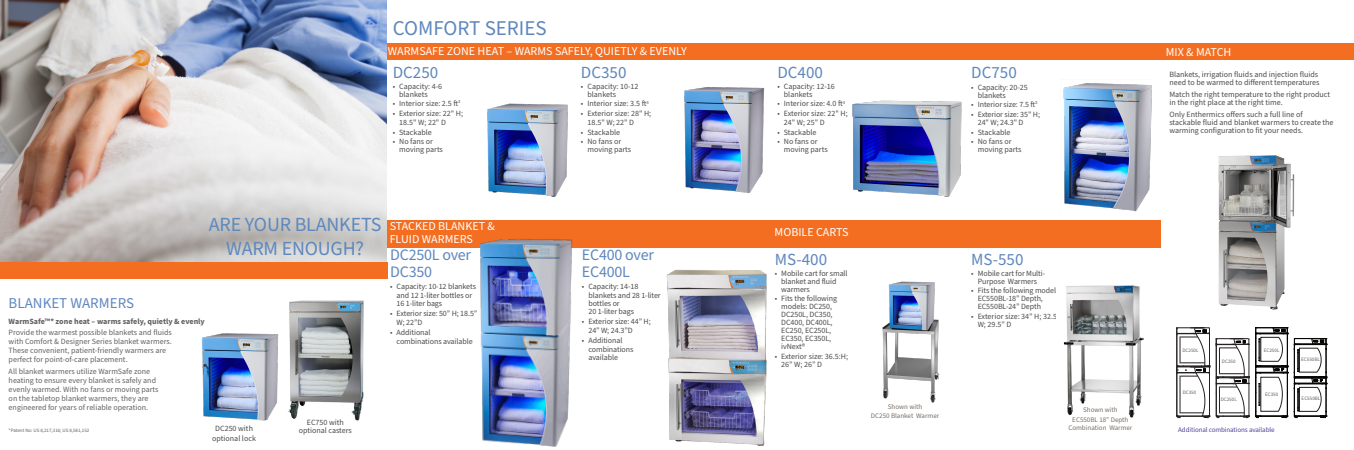
<style>
.page{position:relative;width:1354px;height:450px;background:#fff}
.page>*{position:absolute;margin:0;border:0;box-sizing:border-box;transform-origin:0 0}
.Headline_script{font:21px "Source Sans Pro";color:#5f88bd}
.t1{font:20px/24px "Source Sans Pro";letter-spacing:-.01em;color:#5f88bd;text-align:center}
.DC_unit_names{font:17px "Source Sans Pro";color:#5f88bd}
.DC_unit_names-2{font:16px/17px "Source Sans Pro";letter-spacing:-.015em;color:#5f88bd}
.main_head{font:15px "Source Sans Pro";color:#5f88bd}
.Headline_script-2{font:12px/13px "Source Sans Pro";color:#fff}
.t2{font:8px/8px "Source Sans Pro";letter-spacing:-.01em;color:#4d4c4f}
.Body_text{font:8px/8.6px "Source Sans Pro";color:#4b4c4d}
.Body_text-2{font:8px/9px "Source Sans Pro";color:#636366}
.Body_text-3{font:700 8px "Source Sans Pro";color:#636366}
.Body_bullets{font:7px/8px "Source Sans Pro";color:#796f67;text-align:center}
.Body_text-4{font:7px "Source Sans Pro";letter-spacing:-.015em;color:#53449c}
.Body_text-5{font:5.1px "Source Sans Pro";color:#636366}
.Body_text-6{font:5px "Source Sans Pro";color:#636366}
</style>
<div class="page">
<div style="left:386px;top:220px;width:774px;height:27px;background:#f36e21"></div>
<div style="left:386px;top:44px;width:967px;height:16px;background:#f36e21"></div>
<img style="left:0;top:0;width:386px;height:262px">
<div style="left:0;top:262px;width:387px;height:16px;background:#f36e21"></div>
<img style="left:487px;top:103px;width:81px;height:94px">
<img style="left:475px;top:239px;width:104px;height:208px">
<img style="left:288px;top:300px;width:76px;height:121px">
<img style="left:202px;top:333px;width:77px;height:88px">
<svg style="left:1176px;top:327px;width:73px;height:80px"></svg>
<svg style="left:1255px;top:327px;width:71px;height:80px"></svg>
<img style="left:1218px;top:155px;width:77px;height:155px">
<img style="left:882px;top:281px;width:58px;height:122px">
<img style="left:1063px;top:83px;width:89px;height:129px">
<img style="left:684px;top:87px;width:81px;height:107px">
<img style="left:666px;top:269px;width:101px;height:138px">
<img style="left:1063px;top:285px;width:81px;height:122px">
<img style="left:852px;top:100px;width:110px;height:97px">
<img style="left:669px;top:407px;width:659px;height:27px">
<img style="left:669px;top:434px;width:96px;height:12px">
<p class="Headline_script" style="left:393px;top:14px;width:155px">COMFORT SERIES</p>
<p class="DC_unit_names" style="left:393px;top:61px;width:47px">DC250</p>
<p class="t2" style="left:399px;top:82px;width:45px;text-indent:-6px">• Capacity: 4-6 blankets</p>
<p class="t2" style="left:393px;top:100px;width:69px">• Interior size: 2.5 ft<sup>3</sup></p>
<p class="t2" style="left:399px;top:109px;width:65px;line-height:8.5px;text-indent:-6px">• Exterior size: 22" H;<br>18.5" W; 22" D</p>
<p class="t2" style="left:393px;top:128px;width:41px">• Stackable</p>
<p class="t2" style="left:399px;top:138px;width:45px;text-indent:-6px">• No fans or moving parts</p>
<p class="Headline_script-2" style="left:388px;top:45px;width:300px">WARMSAFE ZONE HEAT – WARMS SAFELY, QUIETLY &amp; EVENLY</p>
<p class="DC_unit_names" style="left:581px;top:61px;width:47px">DC350</p>
<p class="t2" style="left:587px;top:82px;width:53px;text-indent:-6px">• Capacity: 10-12 blankets</p>
<p class="t2" style="left:581px;top:100px;width:69px">• Interior size: 3.5 ft<sup>3</sup></p>
<p class="t2" style="left:587px;top:110px;width:65px;line-height:8.6px;text-indent:-6px">• Exterior size: 28" H;<br>18.5" W; 22" D</p>
<p class="t2" style="left:581px;top:129px;width:41px">• Stackable</p>
<p class="t2" style="left:587px;top:138px;width:45px;text-indent:-6px">• No fans or moving parts</p>
<p class="t1" style="left:209px;top:213px;width:174px">ARE YOUR BLANKETS<br>WARM ENOUGH?</p>
<p class="Headline_script-2" style="left:389px;top:220px;width:107px">STACKED BLANKET &amp;<br>FLUID WARMERS</p>
<p class="DC_unit_names-2" style="left:390px;top:247px;width:82px">DC250L over<br>DC350</p>
<p class="Body_text" style="left:396px;top:282px;width:81px;text-indent:-6px">• Capacity: 10-12 blankets and 12 1-liter bottles or<br>16 1-liter bags</p>
<p class="Body_text" style="left:396px;top:310px;width:82px;text-indent:-6px">• Exterior size: 50” H; 18.5”<br>W; 22”D</p>
<p class="t2" style="left:396px;top:328px;width:77px;line-height:8.6px;text-indent:-6px">• Additional combinations available</p>
<p class="main_head" style="left:9px;top:293px;width:127px">BLANKET WARMERS</p>
<p class="Body_text-3" style="left:9px;top:316px;width:198px">WarmSafe™* zone heat – warms safely, quietly &amp; evenly</p>
<p class="Body_text-2" style="left:9px;top:328px;width:165px">Provide the warmest possible blankets and fluids with Comfort &amp; Designer Series blanket warmers.<br>These convenient, patient-friendly warmers are perfect for point-of-care placement.</p>
<p class="Body_text-2" style="left:9px;top:367px;width:151px">All blanket warmers utilize WarmSafe zone heating to ensure every blanket is safely and evenly warmed. With no fans or moving parts on the tabletop blanket warmers, they are engineered for years of reliable operation.</p>
<p class="Body_text-6" style="left:9px;top:427px;width:82px">*Patent No: US 8,217,316; US 8,581,152</p>
<p class="Body_text" style="left:307px;top:419px;width:39px">EC750 with</p>
<p class="Body_text" style="left:215px;top:424px;width:39px">DC250 with</p>
<p class="Body_text" style="left:299px;top:427px;width:55px">optional casters</p>
<p class="Body_text" style="left:212px;top:435px;width:45px">optional lock</p>
<p class="DC_unit_names-2" style="left:582px;top:247px;width:74px">EC400 over<br>EC400L</p>
<p class="Body_text" style="left:588px;top:283px;width:74px;text-indent:-6px">• Capacity: 14-18 blankets and 28 1-liter bottles or<br>20 1-liter bags</p>
<p class="Body_text" style="left:588px;top:318px;width:64px;text-indent:-6px">• Exterior size: 44” H;<br>24” W; 24.3”D</p>
<p class="t2" style="left:588px;top:336px;width:47px;line-height:8.6px;text-indent:-6px">• Additional combinations available</p>
<p class="DC_unit_names" style="left:777px;top:61px;width:47px">DC400</p>
<p class="t2" style="left:783px;top:82px;width:53px;text-indent:-6px">• Capacity: 12-16 blankets</p>
<p class="t2" style="left:777px;top:100px;width:69px">• Interior size: 4.0 ft<sup>3</sup></p>
<p class="t2" style="left:783px;top:110px;width:65px;line-height:8.6px;text-indent:-6px">• Exterior size: 22" H;<br>24" W; 25" D</p>
<p class="t2" style="left:777px;top:129px;width:41px">• Stackable</p>
<p class="t2" style="left:783px;top:138px;width:45px;text-indent:-6px">• No fans or moving parts</p>
<p class="Headline_script-2" style="left:774px;top:226px;width:75px">MOBILE CARTS</p>
<p class="DC_unit_names" style="left:774px;top:248px;width:54px">MS-400</p>
<p class="t2" style="left:781px;top:269px;width:68px;text-indent:-6px">• Mobile cart for small blanket and fluid warmers</p>
<p class="t2" style="left:781px;top:295px;width:57px;text-indent:-6px">• Fits the following models: DC250,<br>DC250L, DC350,<br>DC400, DC400L,<br>EC250, EC250L,<br>EC350, EC350L, ivNext®</p>
<p class="t2" style="left:781px;top:352px;width:68px;text-indent:-6px">• Exterior size: 36.5:H;<br>26” W; 26” D</p>
<p class="Body_bullets" style="left:887px;top:402px;width:36px">Shown with</p>
<p class="Body_bullets" style="left:870px;top:412px;width:70px">DC250 Blanket Warmer</p>
<p class="DC_unit_names" style="left:971px;top:61px;width:47px">DC750</p>
<p class="t2" style="left:977px;top:83px;width:51px;text-indent:-6px">• Capacity: 20-25 blankets</p>
<p class="t2" style="left:971px;top:101px;width:68px">• Interior size: 7.5 ft<sup>3</sup></p>
<p class="t2" style="left:977px;top:110px;width:64px;text-indent:-6px">• Exterior size: 35" H;<br>24" W; 24.3" D</p>
<p class="t2" style="left:971px;top:128px;width:41px">• Stackable</p>
<p class="t2" style="left:977px;top:138px;width:45px;text-indent:-6px">• No fans or moving parts</p>
<p class="DC_unit_names" style="left:971px;top:248px;width:54px">MS-550</p>
<p class="t2" style="left:971px;top:269px;width:76px;text-align:center">• Mobile cart for Multi-<br>Purpose Warmers</p>
<p class="t2" style="left:977px;top:287px;width:85px;text-indent:-6px">• Fits the following models:<br>EC550BL-18” Depth,<br>EC550BL-24” Depth</p>
<p class="t2" style="left:977px;top:312px;width:84px;text-indent:-6px">• Exterior size: 34” H; 32.5”<br>W; 29.5” D</p>
<p class="Body_bullets" style="left:1083px;top:406px;width:36px">Shown with</p>
<p class="Body_bullets" style="left:1068px;top:416px;width:66px">EC550BL 18” Depth<br>Combination Warmer</p>
<p class="Headline_script-2" style="left:1165px;top:46px;width:67px">MIX &amp; MATCH</p>
<p class="Body_text" style="left:1169px;top:71px;width:152px;line-height:8px">Blankets, irrigation fluids and injection fluids need to be warmed to different temperatures</p>
<p class="Body_text" style="left:1169px;top:91px;width:162px;line-height:8px">Match the right temperature to the right product in the right place at the right time.</p>
<p class="Body_text" style="left:1169px;top:110px;width:166px;line-height:8px">Only Enthermics offers such a full line of stackable fluid and blanket warmers to create the warming configuration to fit your needs.</p>
<p class="Body_text-5" style="left:1182px;top:347px;width:18px">DC250L</p>
<p class="Body_text-5" style="left:1182px;top:389px;width:15px">DC350</p>
<p class="Body_text-5" style="left:1221px;top:358px;width:15px">DC250</p>
<p class="Body_text-5" style="left:1220px;top:396px;width:18px">DC250L</p>
<p class="Body_text-5" style="left:1263px;top:347px;width:17px">EC250L</p>
<p class="Body_text-5" style="left:1264px;top:391px;width:15px">EC350</p>
<p class="Body_text-4" style="left:1178px;top:425px;width:98px">Additional combinations available</p>
<p class="Body_text-5" style="left:1301px;top:356px;width:20px">EC550BL</p>
<p class="Body_text-5" style="left:1301px;top:395px;width:20px">EC550BL</p>
</div>
